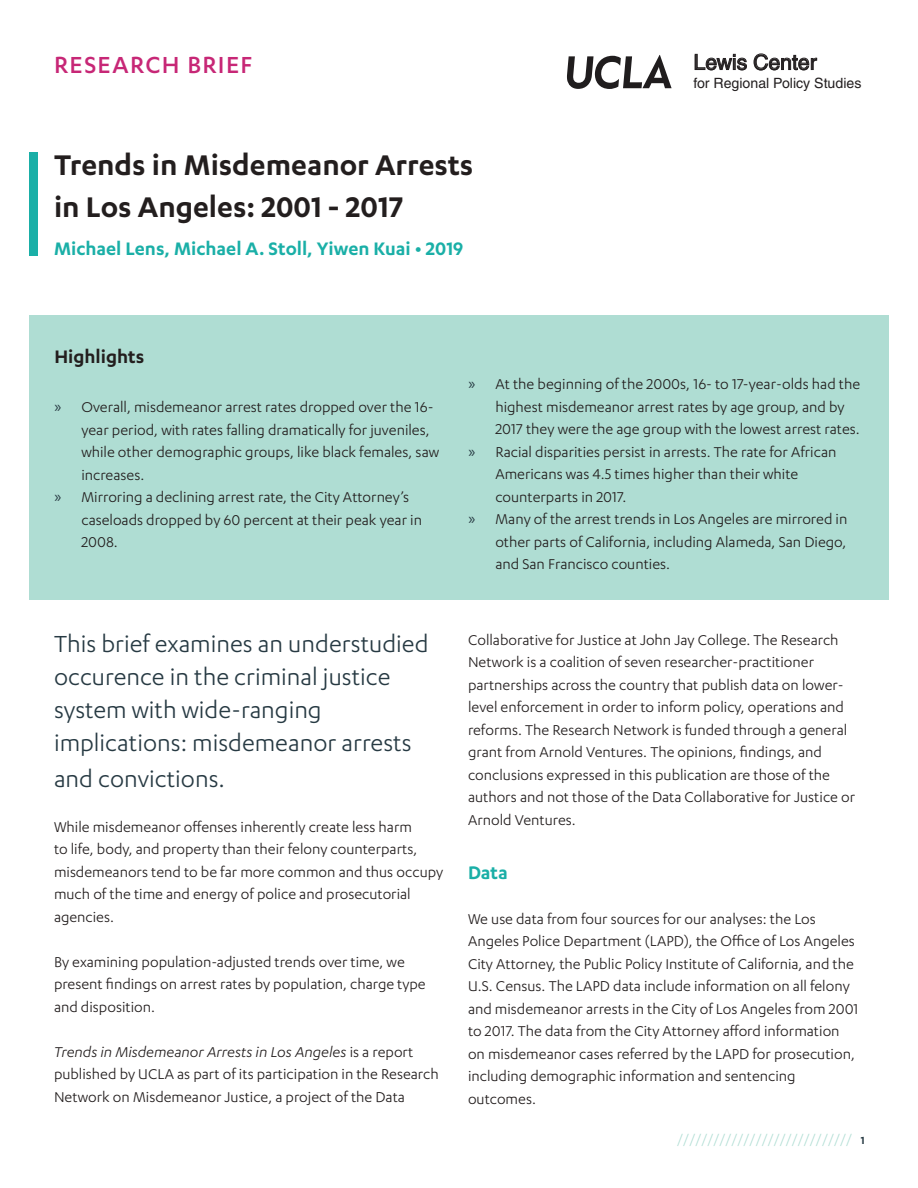
<style>
.page{position:relative;width:918px;height:1188px;background:#fff}
.page>*{position:absolute;margin:0;border:0;box-sizing:border-box;transform-origin:0 0}
.t1{font:600 33px "Karbon";color:#231e1e}
.Body_Copy{font:27px/33px "Karbon";color:#273a43}
.Brief_Label{font:500 27px "Karbon";letter-spacing:.05em;color:#c72776}
.t2{font:21.15px "Helvetica LT Pro";color:#231f20}
.Body_Copy-2{font:600 21px "Karbon";color:#1aafa7}
.Body_Copy-3{font:600 21px "Karbon";color:#231e1e}
.Body_Copy-4{font:16.5px/22.5px "Karbon";color:#231e1e}
.t3{font:15px "Karbon";color:#afddd3}
.t4{font:14.1px "Helvetica LT Pro";color:#231f20}
.s1{font-family:"Myriad Pro";color:#273a43}
.s2{font-style:italic}
.s3{font-weight:600;font-size:12px;color:#273a43}
</style>
<div class="page">
<div style="left:29px;top:315px;width:860px;height:284px;background:#afddd3"></div>
<div style="left:29px;top:153px;width:9px;height:103px;background:#1aafa7"></div>
<svg style="left:567px;top:55px;width:105px;height:34px"></svg>
<p class="Brief_Label" style="left:54px;top:50px;width:200px">RESEARCH BRIEF</p>
<p class="t1" style="left:54px;top:146px;width:421px">Trends in Misdemeanor Arrests</p>
<p class="t1" style="left:54px;top:188px;width:351px">in Los Angeles: 2001 - 2017</p>
<p class="Body_Copy-2" style="left:54px;top:237px;width:411px">Michael Lens, Michael A. Stoll, Yiwen Kuai • 2019</p>
<p class="t2" style="left:694px;top:50px;width:125px">Lewis Center</p>
<p class="t4" style="left:694px;top:75px;width:169px">for Regional Policy Studies</p>
<p class="Body_Copy-3" style="left:54px;top:344px;width:91px">Highlights</p>
<p class="Body_Copy-4" style="left:81px;top:395px;width:359px;text-indent:-27px"><span class="s1">»</span> Overall, misdemeanor arrest rates dropped over the 16- year period, with rates falling dramatically for juveniles, while other demographic groups, like black females, saw increases.</p>
<p class="Body_Copy-4" style="left:81px;top:485px;width:342px;text-indent:-27px"><span class="s1">»</span> Mirroring a declining arrest rate, the City Attorney’s caseloads dropped by 60 percent at their peak year in<br>2008.</p>
<p class="Body_Copy-4" style="left:495px;top:373px;width:366px;text-indent:-27px"><span class="s1">»</span> At the beginning of the 2000s, 16- to 17-year-olds had the highest misdemeanor arrest rates by age group, and by<br>2017 they were the age group with the lowest arrest rates.</p>
<p class="Body_Copy-4" style="left:495px;top:440px;width:343px;text-indent:-27px"><span class="s1">»</span> Racial disparities persist in arrests. The rate for African<br>Americans was 4.5 times higher than their white counterparts in 2017.</p>
<p class="Body_Copy-4" style="left:495px;top:508px;width:354px;text-align:justify;text-indent:-27px"><span class="s1">»</span> Many of the arrest trends in Los Angeles are mirrored in other parts of California, including Alameda, San Diego, and San Francisco counties.</p>
<p class="Body_Copy" style="left:54px;top:627px;width:376px">This brief examines an understudied occurence in the criminal justice system with wide-ranging implications: misdemeanor arrests</p>
<p class="Body_Copy" style="left:54px;top:762px;width:173px">and convictions.</p>
<p class="Body_Copy-4" style="left:54px;top:815px;width:391px">While misdemeanor offenses inherently create less harm<br>to life, body, and property than their felony counterparts, misdemeanors tend to be far more common and thus occupy much of the time and energy of police and prosecutorial agencies.</p>
<p class="Body_Copy-4" style="left:54px;top:950px;width:373px">By examining population-adjusted trends over time, we present findings on arrest rates by population, charge type and disposition.</p>
<p class="Body_Copy-4" style="left:54px;top:1040px;width:386px"><span class="s2">Trends in Misdemeanor Arrests in Los Angeles</span> is a report published by UCLA as part of its participation in the Research<br>Network on Misdemeanor Justice, a project of the Data</p>
<p class="Body_Copy-4" style="left:468px;top:628px;width:389px">Collaborative for Justice at John Jay College. The Research Network is a coalition of seven researcher-practitioner partnerships across the country that publish data on lower&shy;level enforcement in order to inform policy, operations and reforms. The Research Network is funded through a general grant from Arnold Ventures. The opinions, findings, and conclusions expressed in this publication are those of the authors and not those of the Data Collaborative for Justice or Arnold Ventures.</p>
<p class="Body_Copy-2" style="left:468px;top:861px;width:41px">Data</p>
<p class="Body_Copy-4" style="left:468px;top:907px;width:392px">We use data from four sources for our analyses: the Los Angeles Police Department (LAPD), the Office of Los Angeles City Attorney, the Public Policy Institute of California, and the U.S. Census. The LAPD data include information on all felony and misdemeanor arrests in the City of Los Angeles from 2001 to 2017. The data from the City Attorney afford information on misdemeanor cases referred by the LAPD for prosecution, including demographic information and sentencing outcomes.</p>
<p class="t3" style="left:677px;top:1131px;width:189px">///////////////////////////// <span class="s3">1</span></p>
</div>
